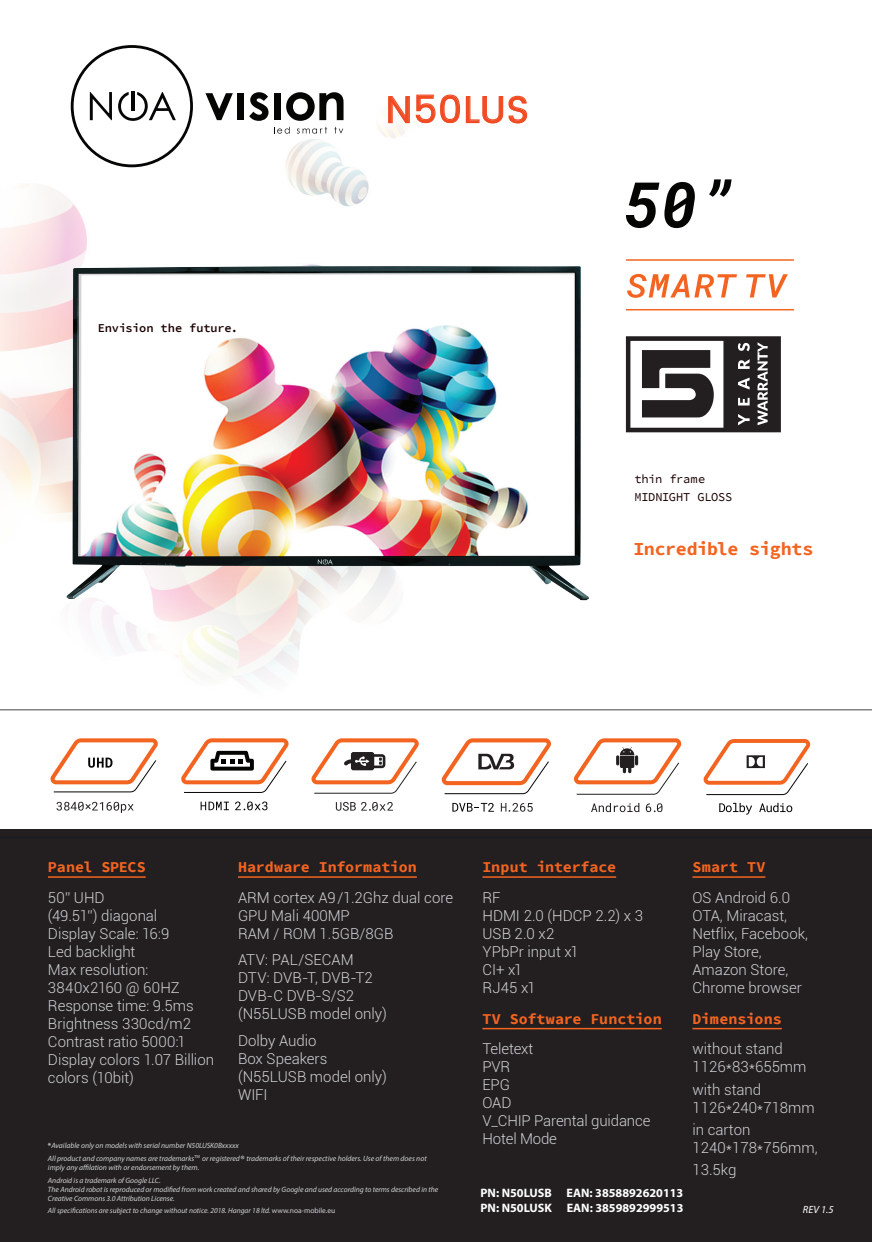
<style>
.page{position:relative;width:872px;height:1242px;background:#fff}
.page>*{position:absolute;margin:0;border:0;box-sizing:border-box;transform-origin:0 0}
.t1{font:37.5px "Poppins";letter-spacing:.04em;color:#f04b22}
.t2{font:700 18.3px "Source Code Pro";letter-spacing:-.03em;color:#f36421}
.t3{font:300 15px/18px "Roboto";color:#d1d2d4}
.t4{font:700 15px "Source Code Pro";letter-spacing:-.005em;color:#f36421}
.t5{font:700 12.15px/14.9px "Myriad Pro";color:#fff}
.t6{font:12px/18px "Source Code Pro";letter-spacing:-.02em;color:#1b0000}
.t7{font:600 12px "Source Code Pro";letter-spacing:-.01em;color:#1b0000}
.t8{font:italic 10.5px "Myriad Pro";color:#fff}
.t9{font:italic 7.65px/9.1px "Myriad Pro";color:#d1d2d4}
.t10{font:italic 7.5px "Myriad Pro";color:#d1d2d4}
.s1{font-weight:700;font-style:normal}
.s2{font-style:normal}
.s3{font-style:normal;font-size:10.65px}
</style>
<div class="page">
<img style="left:23px;top:93px;width:385px;height:587px">
<div style="left:0;top:829px;width:872px;height:413px;background:#231f20"></div>
<hr style="left:48px;top:876px;width:98px;height:2px;background:#f36421">
<hr style="left:238px;top:876px;width:179px;height:2px;background:#f36421">
<svg style="left:387px;top:94px;width:141px;height:30px"></svg>
<svg style="left:666px;top:274px;width:71px;height:24px"></svg>
<svg style="left:746px;top:274px;width:42px;height:23px"></svg>
<hr style="left:626px;top:309px;width:168px;height:1px;background:#f36421">
<hr style="left:626px;top:259px;width:168px;height:2px;background:#f36421">
<svg style="left:0;top:709px;width:872px;height:106px"></svg>
<svg style="left:201px;top:801px;width:28px;height:9px"></svg>
<svg style="left:235px;top:801px;width:32px;height:9px"></svg>
<svg style="left:178px;top:736px;width:113px;height:57px"></svg>
<svg style="left:48px;top:736px;width:113px;height:57px"></svg>
<svg style="left:336px;top:802px;width:57px;height:8px"></svg>
<svg style="left:308px;top:736px;width:113px;height:58px"></svg>
<svg style="left:591px;top:803px;width:48px;height:9px"></svg>
<svg style="left:646px;top:803px;width:16px;height:9px"></svg>
<svg style="left:571px;top:736px;width:113px;height:59px"></svg>
<hr style="left:482px;top:876px;width:134px;height:2px;background:#f36421">
<hr style="left:482px;top:1028px;width:180px;height:1px;background:#f36421">
<img style="left:0;top:211px;width:666px;height:394px">
<hr style="left:692px;top:876px;width:73px;height:2px;background:#f36421">
<hr style="left:692px;top:1028px;width:90px;height:1px;background:#f36421">
<svg style="left:626px;top:336px;width:155px;height:96px"></svg>
<svg style="left:439px;top:736px;width:115px;height:58px"></svg>
<svg style="left:700px;top:737px;width:113px;height:58px"></svg>
<svg style="left:719px;top:803px;width:33px;height:11px"></svg>
<svg style="left:759px;top:803px;width:33px;height:9px"></svg>
<svg style="left:57px;top:802px;width:77px;height:11px"></svg>
<svg style="left:452px;top:803px;width:42px;height:8px"></svg>
<svg style="left:501px;top:803px;width:32px;height:8px"></svg>
<svg style="left:626px;top:182px;width:69px;height:46px"></svg>
<svg style="left:709px;top:179px;width:22px;height:18px"></svg>
<svg style="left:71px;top:45px;width:122px;height:122px"></svg>
<svg style="left:205px;top:93px;width:28px;height:27px"></svg>
<svg style="left:249px;top:92px;width:19px;height:29px"></svg>
<svg style="left:286px;top:92px;width:57px;height:29px"></svg>
<div style="left:237px;top:93px;width:7px;height:27px;background:#050504"></div>
<div style="left:274px;top:93px;width:6px;height:27px;background:#050504"></div>
<svg style="left:274px;top:127px;width:16px;height:7px"></svg>
<svg style="left:297px;top:127px;width:30px;height:7px"></svg>
<svg style="left:334px;top:127px;width:9px;height:6px"></svg>
<p class="t7" style="left:98px;top:320px;width:142px">Envision the future.</p>
<h1 class="t1" style="left:386px;top:82px;width:144px">N50LUS</h1>
<p class="t6" style="left:634px;top:471px;width:99px">thin frame<br>MIDNIGHT GLOSS</p>
<p class="t2" style="left:633px;top:536px;width:181px">Incredible sights</p>
<p class="t4" style="left:48px;top:857px;width:99px">Panel SPECS</p>
<p class="t3" style="left:48px;top:888px;width:168px">50” UHD<br>(49.51”) diagonal<br>Display Scale: 16:9<br>Led backlight<br>Max resolution:<br>3840x2160 @ 60HZ<br>Response time: 9.5ms<br>Brightness 330cd/m2<br>Contrast ratio 5000:1<br>Display colors 1.07 Billion colors (10bit)</p>
<p class="t4" style="left:238px;top:857px;width:180px">Hardware Information</p>
<p class="t3" style="left:238px;top:888px;width:216px">ARM cortex A9 /1.2Ghz dual core<br>GPU Mali 400MP<br>RAM / ROM 1.5GB/8GB</p>
<p class="t3" style="left:238px;top:950px;width:150px">ATV: PAL/SECAM<br>DTV: DVB-T, DVB-T2<br>DVB-C DVB-S/S2 (N55LUSB model only)</p>
<p class="t3" style="left:238px;top:1031px;width:150px">Dolby Audio<br>Box Speakers (N55LUSB model only)<br>WIFI</p>
<p class="t9" style="left:48px;top:1140px;width:192px"><span class="s1">*</span>Available only on models with serial number N50LUSK0Bxxxxx</p>
<p class="t9" style="left:48px;top:1175px;width:392px">Android is a trademark of Google LLC.<br>The Android robot is reproduced or modified from work created and shared by Google and used according to terms described in the<br>Creative Commons 3.0 Attribution License.</p>
<p class="t10" style="left:48px;top:1205px;width:289px">All specifications are subject to change without notice. 2018. Hangar 18 ltd. <span class="s2">www.noa-mobile.eu</span></p>
<p class="t9" style="left:48px;top:1153px;width:380px">All product and company names are trademarks<sup>TM</sup> or registered<span class="s3">®</span> trademarks of their respective holders. Use of them does not imply any affilation with or endorsement by them.</p>
<p class="t4" style="left:482px;top:857px;width:135px">Input interface</p>
<p class="t3" style="left:482px;top:888px;width:162px">RF<br>HDMI 2.0 (HDCP 2.2) x 3<br>USB 2.0 x2<br>YPbPr input x1<br>CI+ x1<br>RJ45 x1</p>
<p class="t4" style="left:482px;top:1008px;width:181px">TV Software Function</p>
<p class="t3" style="left:482px;top:1039px;width:169px">Teletext<br>PVR<br>EPG<br>OAD<br>V_CHIP Parental guidance<br>Hotel Mode</p>
<p class="t5" style="left:480px;top:1185px;width:204px">PN: N50LUSB EAN: 3858892620113<br>PN: N50LUSK EAN: 3859892999513</p>
<p class="t4" style="left:692px;top:857px;width:74px">Smart TV</p>
<p class="t3" style="left:692px;top:888px;width:117px">OS Android 6.0<br>OTA, Miracast,<br>Netflix, Facebook,<br>Play Store,<br>Amazon Store,<br>Chrome browser</p>
<p class="t4" style="left:692px;top:1008px;width:91px">Dimensions</p>
<p class="t3" style="left:692px;top:1039px;width:116px">without stand<br>1126*83*655mm</p>
<p class="t3" style="left:692px;top:1079px;width:124px">with stand<br>1126*240*718mm</p>
<p class="t3" style="left:692px;top:1120px;width:127px">in carton<br>1240*178*756mm,</p>
<p class="t3" style="left:692px;top:1160px;width:46px">13.5kg</p>
<p class="t8" style="left:803px;top:1202px;width:32px">REV 1.5</p>
</div>
